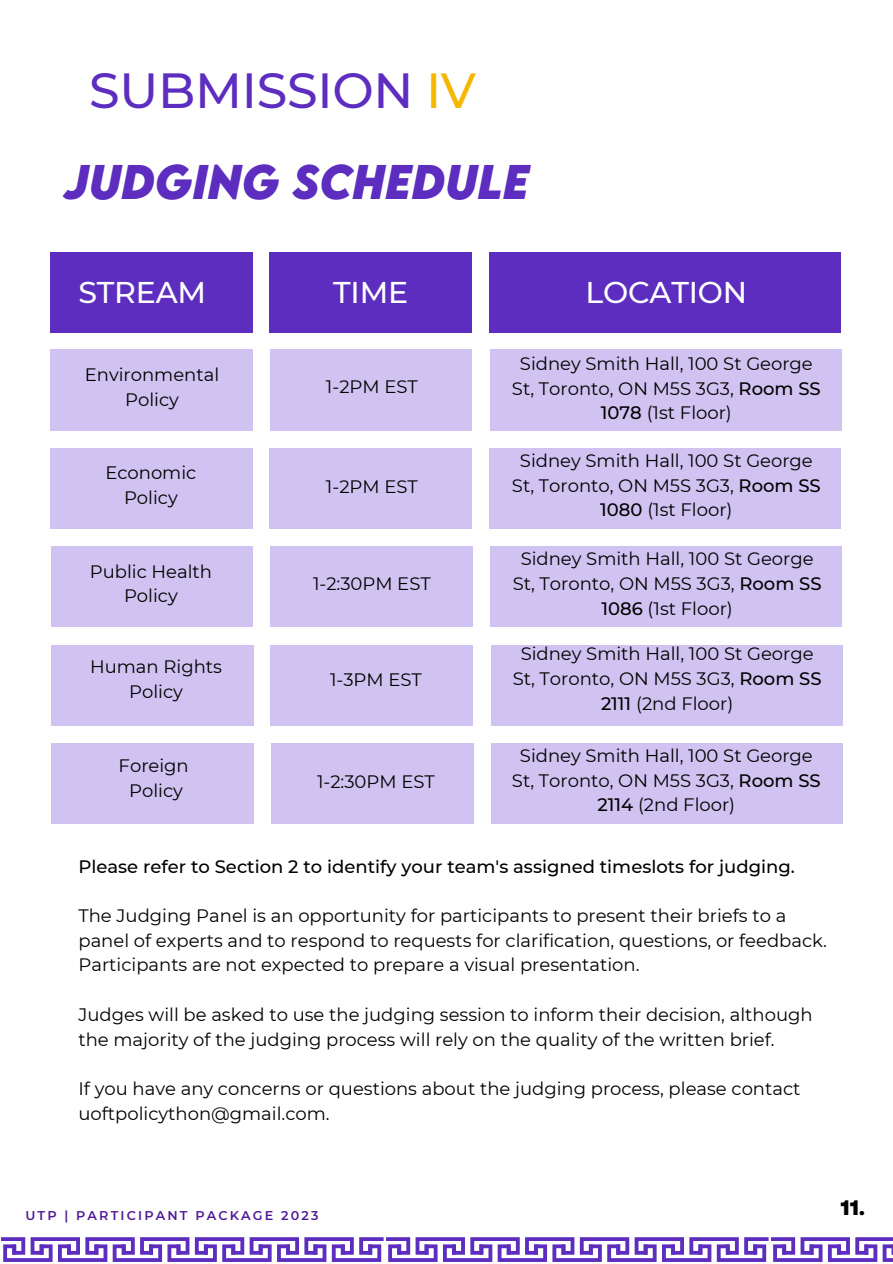
<style>
.page{position:relative;width:893px;height:1264px;background:#fff}
.page>*{position:absolute;margin:0;border:0;box-sizing:border-box;transform-origin:0 0}
.t1{font:500 49.2px "Montserrat";letter-spacing:-.005em;color:#5c2dbf}
.t2{font:italic 700 43.2px "LEMONMILK";color:#5c2dbf}
.t3{font:500 30px "Montserrat";letter-spacing:-.005em;color:#fff}
.t4{font:800 21px "Garet";color:#000}
.t5{font:18px/24.8px "Montserrat";color:#000;text-align:center}
.t6{font:500 18px "Montserrat";color:#000}
.t7{font:600 12.75px "Montserrat";letter-spacing:.17em;color:#501a96}
.s1{color:#f5b700}
.s2{font-weight:500}
</style>
<div class="page">
<div style="left:50px;top:252px;width:202px;height:80px;background:#5c2dbf"></div>
<div style="left:269px;top:252px;width:202px;height:80px;background:#5c2dbf"></div>
<div style="left:490px;top:252px;width:350px;height:80px;background:#5c2dbf"></div>
<div style="left:50px;top:350px;width:202px;height:80px;background:#d0c3f1"></div>
<div style="left:269px;top:350px;width:203px;height:80px;background:#d0c3f1"></div>
<div style="left:490px;top:350px;width:351px;height:80px;background:#d0c3f1"></div>
<div style="left:50px;top:448px;width:202px;height:80px;background:#d0c3f1"></div>
<div style="left:269px;top:448px;width:202px;height:80px;background:#d0c3f1"></div>
<div style="left:490px;top:448px;width:350px;height:80px;background:#d0c3f1"></div>
<div style="left:51px;top:546px;width:202px;height:81px;background:#d0c3f1"></div>
<div style="left:270px;top:546px;width:202px;height:81px;background:#d0c3f1"></div>
<div style="left:490px;top:546px;width:351px;height:81px;background:#d0c3f1"></div>
<div style="left:51px;top:645px;width:202px;height:80px;background:#d0c3f1"></div>
<div style="left:270px;top:645px;width:202px;height:80px;background:#d0c3f1"></div>
<div style="left:491px;top:645px;width:351px;height:80px;background:#d0c3f1"></div>
<div style="left:51px;top:743px;width:202px;height:80px;background:#d0c3f1"></div>
<div style="left:271px;top:743px;width:202px;height:80px;background:#d0c3f1"></div>
<div style="left:491px;top:743px;width:351px;height:80px;background:#d0c3f1"></div>
<svg style="left:1px;top:1237px;width:891px;height:24px"></svg>
<h1 class="t1" style="left:89px;top:60px;width:388px">SUBMISSION <span class="s1">IV</span></h1>
<h2 class="t2" style="left:64px;top:152px;width:466px">JUDGING SCHEDULE</h2>
<h3 class="t3" style="left:78px;top:274px;width:129px">STREAM</h3>
<h3 class="t3" style="left:333px;top:274px;width:77px">TIME</h3>
<p class="t5" style="left:85px;top:362px;width:136px">Environmental<br>Policy</p>
<p class="t5" style="left:105px;top:460px;width:92px">Economic<br>Policy</p>
<p class="t5" style="left:90px;top:558px;width:124px">Public Health<br>Policy</p>
<p class="t5" style="left:90px;top:654px;width:133px">Human Rights<br>Policy</p>
<p class="t5" style="left:119px;top:753px;width:72px">Foreign<br>Policy</p>
<p class="t5" style="left:326px;top:374px;width:93px">1-2PM EST</p>
<p class="t5" style="left:326px;top:474px;width:93px">1-2PM EST</p>
<p class="t5" style="left:313px;top:571px;width:119px">1-2:30PM EST</p>
<p class="t5" style="left:330px;top:667px;width:93px">1-3PM EST</p>
<p class="t5" style="left:317px;top:769px;width:119px">1-2:30PM EST</p>
<h3 class="t3" style="left:585px;top:274px;width:163px">LOCATION</h3>
<p class="t5" style="left:512px;top:351px;width:310px">Sidney Smith Hall, 100 St George<br>St, Toronto, ON M5S 3G3, <span class="s2">Room SS<br>1078</span> (1st Floor)</p>
<p class="t5" style="left:512px;top:448px;width:310px">Sidney Smith Hall, 100 St George<br>St, Toronto, ON M5S 3G3, <span class="s2">Room SS<br>1080</span> (1st Floor)</p>
<p class="t5" style="left:512px;top:546px;width:310px">Sidney Smith Hall, 100 St George<br>St, Toronto, ON M5S 3G3, <span class="s2">Room SS<br>1086</span> (1st Floor)</p>
<p class="t5" style="left:512px;top:641px;width:310px">Sidney Smith Hall, 100 St George<br>St, Toronto, ON M5S 3G3, <span class="s2">Room SS<br>2111</span> (2nd Floor)</p>
<p class="t5" style="left:512px;top:743px;width:310px">Sidney Smith Hall, 100 St George<br>St, Toronto, ON M5S 3G3, <span class="s2">Room SS<br>2114</span> (2nd Floor)</p>
<p class="t6" style="left:78px;top:855px;width:717px">Please refer to Section 2 to identify your team's assigned timeslots for judging.</p>
<p class="t5" style="left:78px;top:903px;width:749px;text-align:left">The Judging Panel is an opportunity for participants to present their briefs to a panel of experts and to respond to requests for clarification, questions, or feedback.<br>Participants are not expected to prepare a visual presentation.</p>
<p class="t5" style="left:78px;top:1002px;width:735px;text-align:left">Judges will be asked to use the judging session to inform their decision, although the majority of the judging process will rely on the quality of the written brief.</p>
<p class="t5" style="left:78px;top:1076px;width:723px;text-align:left">If you have any concerns or questions about the judging process, please contact uoftpolicython@gmail.com.</p>
<p class="t7" style="left:25px;top:1207px;width:294px">UTP | PARTICIPANT PACKAGE 2023</p>
<p class="t4" style="left:840px;top:1191px;width:26px">11.</p>
</div>
